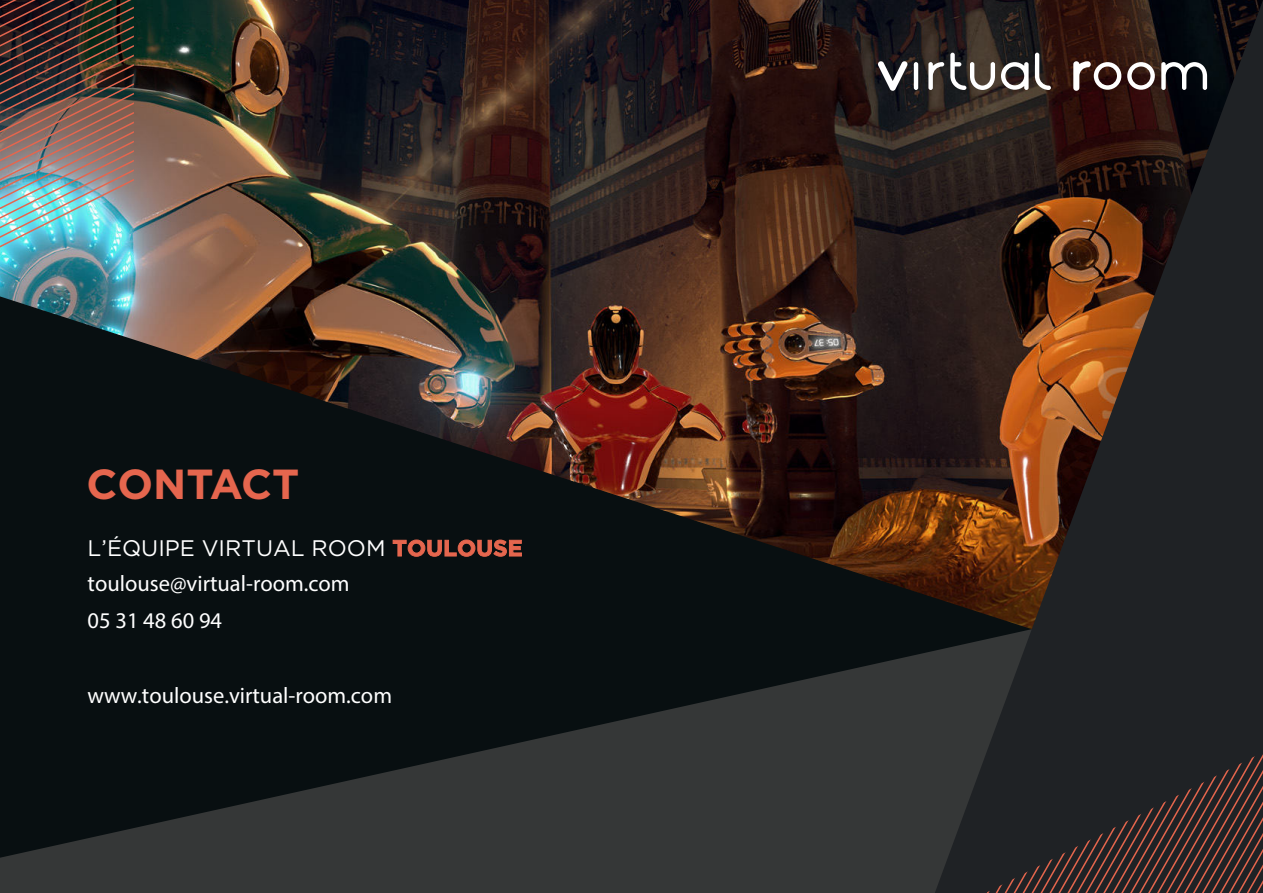
<style>
.page{position:relative;width:1263px;height:893px;background:#fff}
.page>*{position:absolute;margin:0;border:0;box-sizing:border-box;transform-origin:0 0}
.t1{font:700 42px "Gotham";color:#e5664e}
.t2{font:22.5px/36.3px "Myriad Pro";color:#fff}
.t3{font:22.5px "Gotham";color:#fff}
.s1{font-weight:700;color:#e5664e}
</style>
<div class="page">
<svg style="left:0;top:685px;width:935px;height:208px;background:#252929"></svg>
<img style="left:0;top:0;width:935px;height:685px">
<svg style="left:935px;top:0;width:328px;height:893px;background:#35261e"></svg>
<svg style="left:928px;top:62px;width:16px;height:28px"></svg>
<svg style="left:877px;top:61px;width:31px;height:30px"></svg>
<hr style="left:914px;top:62px;width:4px;height:28px;background:#fff;border-radius:2px">
<svg style="left:950px;top:53px;width:45px;height:37px"></svg>
<svg style="left:1161px;top:62px;width:46px;height:28px"></svg>
<svg style="left:1035px;top:53px;width:16px;height:37px"></svg>
<svg style="left:1073px;top:61px;width:48px;height:30px"></svg>
<svg style="left:1127px;top:62px;width:28px;height:28px"></svg>
<svg style="left:1001px;top:62px;width:27px;height:28px"></svg>
<img style="left:0;top:0;width:134px;height:247px">
<svg style="left:986px;top:752px;width:277px;height:141px;background:#322828"></svg>
<h1 class="t1" style="left:87px;top:465px;width:214px">CONTACT</h1>
<p class="t3" style="left:88px;top:536px;width:436px">L’ÉQUIPE VIRTUAL ROOM <span class="s1">TOULOUSE</span></p>
<p class="t2" style="left:88px;top:566px;width:264px">toulouse@virtual-room.com<br>05 31 48 60 94</p>
<p class="t2" style="left:88px;top:678px;width:306px">www.toulouse.virtual-room.com</p>
</div>
